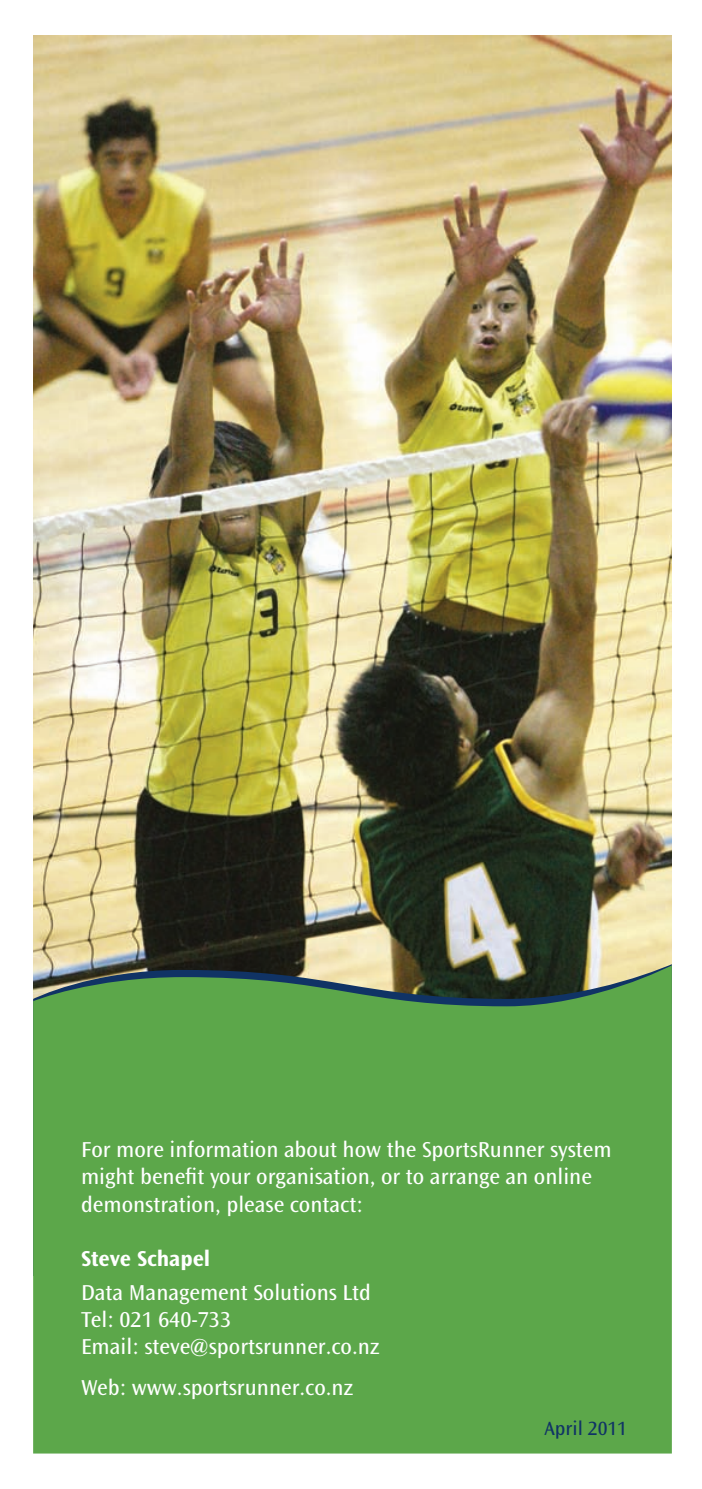
<style>
.page{position:relative;width:702px;height:1489px;background:#fff}
.page>*{position:absolute;margin:0;border:0;box-sizing:border-box;transform-origin:0 0}
.t1{font:22.5px/27.5px "Ocean Sans";color:#fff}
.t2{font:700 22.5px "Ocean Sans";color:#fff}
.t3{font:20px "Ocean Sans";color:#103365}
</style>
<div class="page">
<img style="left:33px;top:35px;width:638px;height:929px">
<div style="left:33px;top:965px;width:638px;height:488px;background:#5ca74a"></div>
<p class="t1" style="left:81px;top:1135px;width:532px">For more information about how the SportsRunner system might benefit your organisation, or to arrange an online demonstration, please contact:</p>
<p class="t2" style="left:81px;top:1245px;width:131px">Steve Schapel</p>
<p class="t1" style="left:81px;top:1279px;width:299px">Data Management Solutions Ltd<br>Tel: 021 640-733<br>Email: steve@sportsrunner.co.nz</p>
<p class="t1" style="left:81px;top:1373px;width:273px">Web: www.sportsrunner.co.nz</p>
<p class="t3" style="left:544px;top:1416px;width:84px">April 2011</p>
</div>
